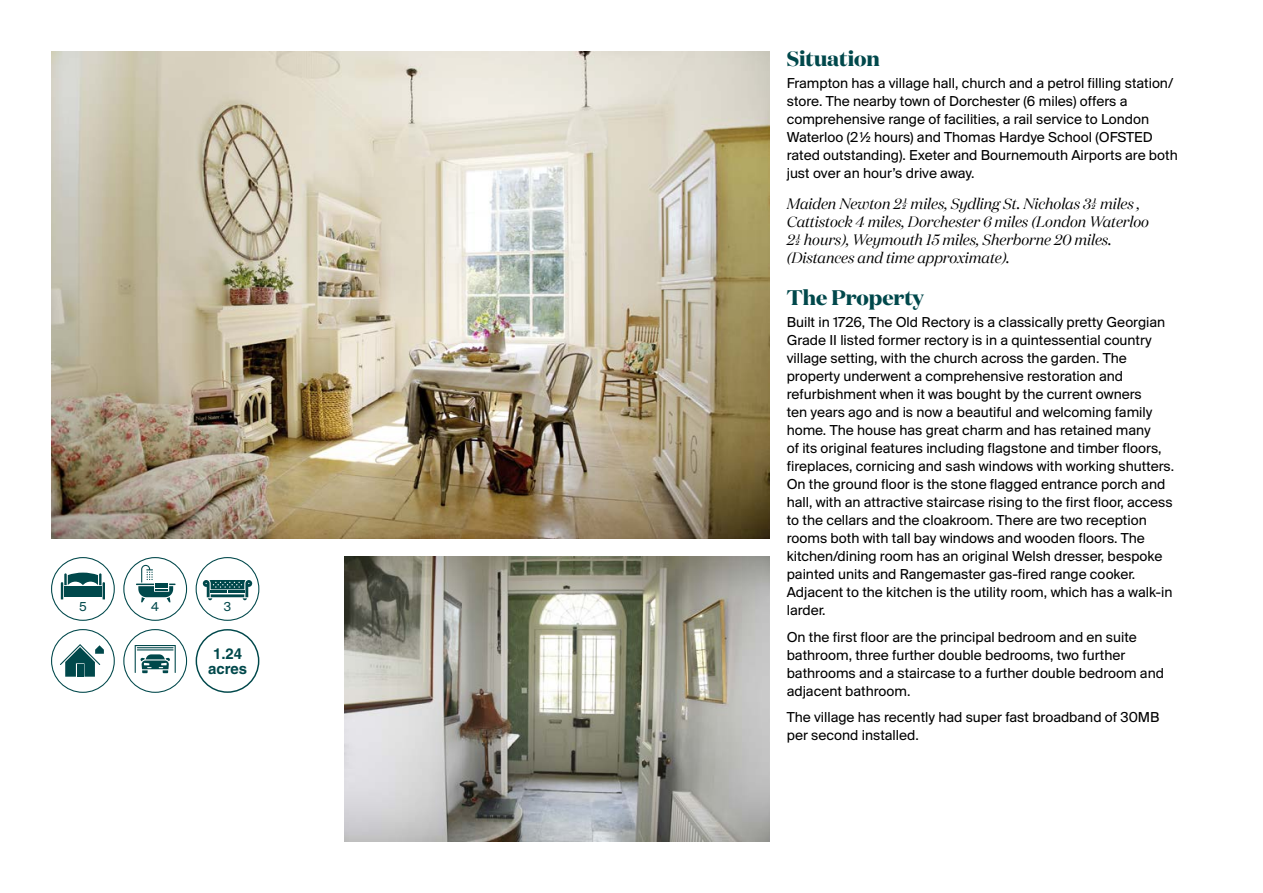
<style>
.page{position:relative;width:1263px;height:893px;background:#fff}
.page>*{position:absolute;margin:0;border:0;box-sizing:border-box;transform-origin:0 0}
.t1{font:700 21px "Domaine Display";color:#00484b}
.t2{font:15px/18px "Suisse BP Intl";color:#000}
.t3{font:italic 15px/18px "Domaine Display";color:#000}
.t4{font:700 15px/15px "Helvetica";color:#00484b;text-align:center}
.t5{font:13.5px "Suisse BP Intl";color:#00484b}
</style>
<div class="page">
<img style="left:51px;top:51px;width:719px;height:488px">
<img style="left:344px;top:556px;width:426px;height:286px">
<svg style="left:51px;top:557px;width:64px;height:64px"></svg>
<svg style="left:123px;top:557px;width:64px;height:64px"></svg>
<svg style="left:196px;top:557px;width:63px;height:64px"></svg>
<svg style="left:51px;top:629px;width:64px;height:64px"></svg>
<svg style="left:123px;top:629px;width:64px;height:64px"></svg>
<div style="left:196px;top:629px;width:63px;height:64px;border:1px solid #00484b;border-radius:50%"></div>
<p class="t5" style="left:79px;top:599px;width:9px">5</p>
<p class="t5" style="left:151px;top:599px;width:9px">4</p>
<p class="t5" style="left:224px;top:599px;width:9px">3</p>
<p class="t4" style="left:208px;top:646px;width:41px">1.24 acres</p>
<h1 class="t1" style="left:787px;top:43px;width:95px">Situation</h1>
<p class="t2" style="left:787px;top:74px;width:393px">Frampton has a village hall, church and a petrol filling station/ store. The nearby town of Dorchester (6 miles) offers a comprehensive range of facilities, a rail service to London Waterloo (2½ hours) and Thomas Hardye School (OFSTED rated outstanding). Exeter and Bournemouth Airports are both just over an hour’s drive away.</p>
<p class="t3" style="left:787px;top:194px;width:364px">Maiden Newton 2½ miles, Sydling St. Nicholas 3½ miles , Cattistock 4 miles, Dorchester 6 miles (London Waterloo 2½ hours), Weymouth 15 miles, Sherborne 20 miles. (Distances and time approximate).</p>
<h1 class="t1" style="left:787px;top:282px;width:139px">The Property</h1>
<p class="t2" style="left:787px;top:313px;width:389px">Built in 1726, The Old Rectory is a classically pretty Georgian Grade II listed former rectory is in a quintessential country village setting, with the church across the garden. The property underwent a comprehensive restoration and refurbishment when it was bought by the current owners<br>ten years ago and is now a beautiful and welcoming family home. The house has great charm and has retained many<br>of its original features including flagstone and timber floors, fireplaces, cornicing and sash windows with working shutters.<br>On the ground floor is the stone flagged entrance porch and hall, with an attractive staircase rising to the first floor, access to the cellars and the cloakroom. There are two reception rooms both with tall bay windows and wooden floors. The kitchen/dining room has an original Welsh dresser, bespoke painted units and Rangemaster gas-fired range cooker.<br>Adjacent to the kitchen is the utility room, which has a walk-in larder.</p>
<p class="t2" style="left:787px;top:627px;width:379px">On the first floor are the principal bedroom and en suite bathroom, three further double bedrooms, two further bathrooms and a staircase to a further double bedroom and adjacent bathroom.</p>
<p class="t2" style="left:787px;top:708px;width:374px">The village has recently had super fast broadband of 30MB per second installed.</p>
</div>
